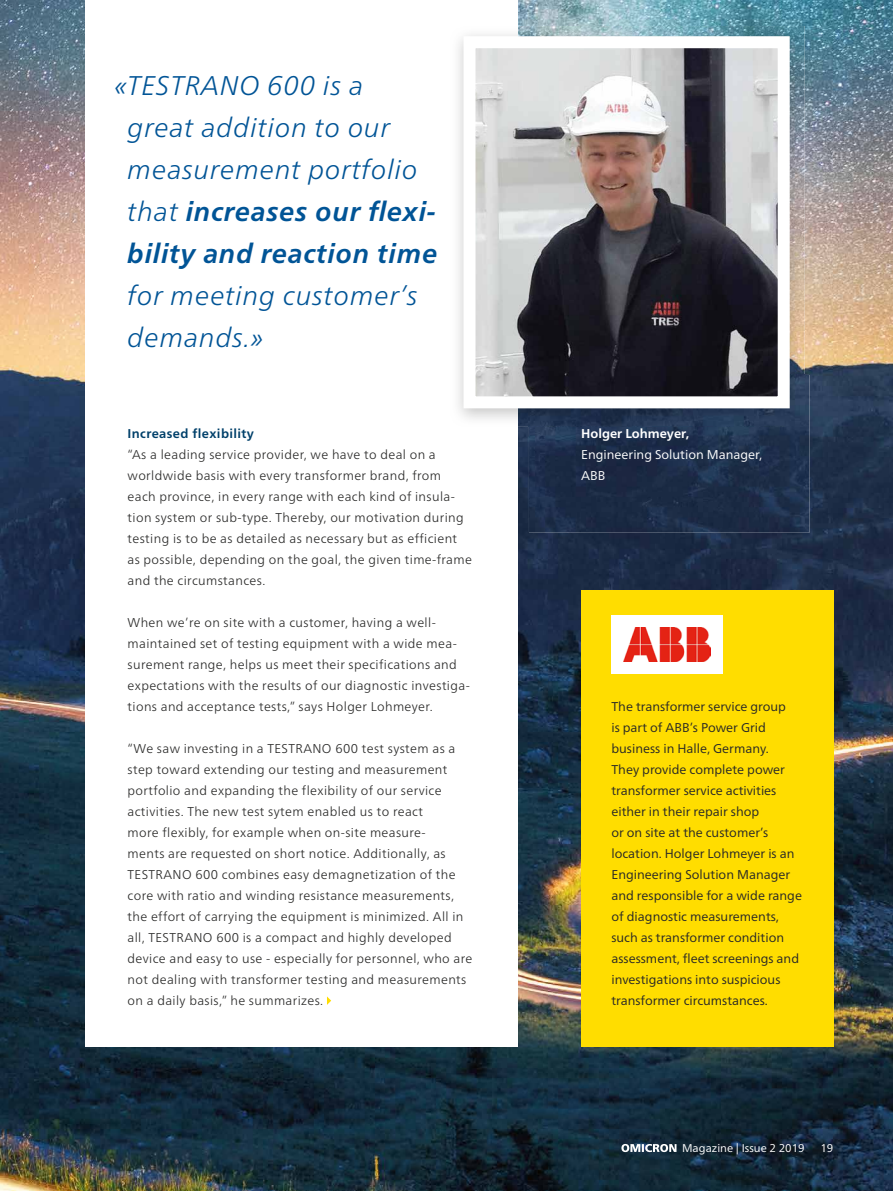
<style>
.page{position:relative;width:893px;height:1191px;background:#fff}
.page>*{position:absolute;margin:0;border:0;box-sizing:border-box;transform-origin:0 0}
.t1{font:italic 300 27px/42px "Frutiger Neue LTW1 G";letter-spacing:.03em;color:#005496}
.t2{font:300 12.75px/21px "Frutiger Neue LTW1 G";letter-spacing:.03em;color:#282827}
.t3{font:12.75px/21px "Frutiger Neue LTW1 G";color:#282827}
.t4{font:12.75px/21px "Frutiger Neue LTW1 G";color:#fff}
.t5{font:700 12.75px "Frutiger Neue LTW1 G";letter-spacing:.03em;color:#00406a}
.t6{font:700 12.75px "Frutiger Neue LTW1 G";color:#fff}
.t7{font:11.25px "Frutiger Neue LTW1 G";color:#fff}
.s1{font-weight:700}
</style>
<div class="page">
<img style="left:0;top:0;width:893px;height:1191px">
<svg style="left:621px;top:1144px;width:55px;height:8px"></svg>
<div style="left:85px;top:0;width:433px;height:1047px;background:#fff"></div>
<div style="left:581px;top:590px;width:252px;height:456px;background:#fd0"></div>
<svg style="left:327px;top:996px;width:4px;height:9px"></svg>
<img style="left:529px;top:375px;width:280px;height:157px">
<div style="left:611px;top:615px;width:111px;height:58px;background:#fff"></div>
<img style="left:623px;top:627px;width:87px;height:34px">
<img style="left:458px;top:26px;width:347px;height:401px">
<img style="left:529px;top:375px;width:276px;height:52px">
<img style="left:476px;top:49px;width:301px;height:346px">
<div style="left:463px;top:36px;width:327px;height:372px;border:12px solid #fff"></div>
<h1 class="t1" style="left:128px;top:64px;width:311px;text-indent:-13px">«TESTRANO 600 is a<br>great addition to our measure ment portfolio that <span class="s1">increases our flexi&shy;bility and reaction time</span></h1>
<h1 class="t1" style="left:128px;top:274px;width:292px">for meeting customer’s demands.»</h1>
<p class="t5" style="left:128px;top:426px;width:128px">Increased flexibility</p>
<p class="t2" style="left:128px;top:443px;width:346px">“As a leading service provider, we have to deal on a worldwide basis with every transformer brand, from each province, in every range with each kind of insula&shy;tion system or sub-type. Thereby, our motivation during testing is to be as detailed as necessary but as efficient as possible, depending on the goal, the given time-frame and the circumstances.</p>
<p class="t2" style="left:128px;top:611px;width:344px">When we’re on site with a customer, having a well&shy;maintained set of testing equipment with a wide mea&shy;surement range, helps us meet their specifications and expectations with the results of our diagnostic investiga&shy;tions and acceptance tests,” says Holger Lohmeyer.</p>
<p class="t2" style="left:128px;top:737px;width:346px">“We saw investing in a TESTRANO 600 test system as a step toward extending our testing and measurement portfolio and expanding the flexibility of our service activities. The new test sytem enabled us to react<br>more flexibly, for example when on-site measure-<br>ments are requested on short notice. Additionally, as TESTRANO 600 combines easy demagnetization of the core with ratio and winding resistance measurements, the effort of carrying the equipment is minimized. All in all, TESTRANO 600 is a compact and highly developed device and easy to use - especially for personnel, who are not dealing with transformer testing and measurements on a daily basis,” he summarizes.</p>
<p class="t6" style="left:581px;top:426px;width:109px">Holger Lohmeyer,</p>
<p class="t4" style="left:581px;top:443px;width:183px">Engineering Solution Manager,<br>ABB</p>
<p class="t3" style="left:611px;top:695px;width:192px">The transformer service group<br>is part of ABB’s Power Grid business in Halle, Germany.<br>They provide complete power transformer service activities either in their repair shop<br>or on site at the customer’s location. Holger Lohmeyer is an<br>Engineering Solution Manager and responsible for a wide range of diagnostic measurements, such as transformer condition assessment, fleet screenings and investigations into suspicious transformer circumstances.</p>
<p class="t7" style="left:682px;top:1141px;width:124px">Magazine | Issue 2 2019</p>
<p class="t7" style="left:820px;top:1141px;width:14px">19</p>
</div>
